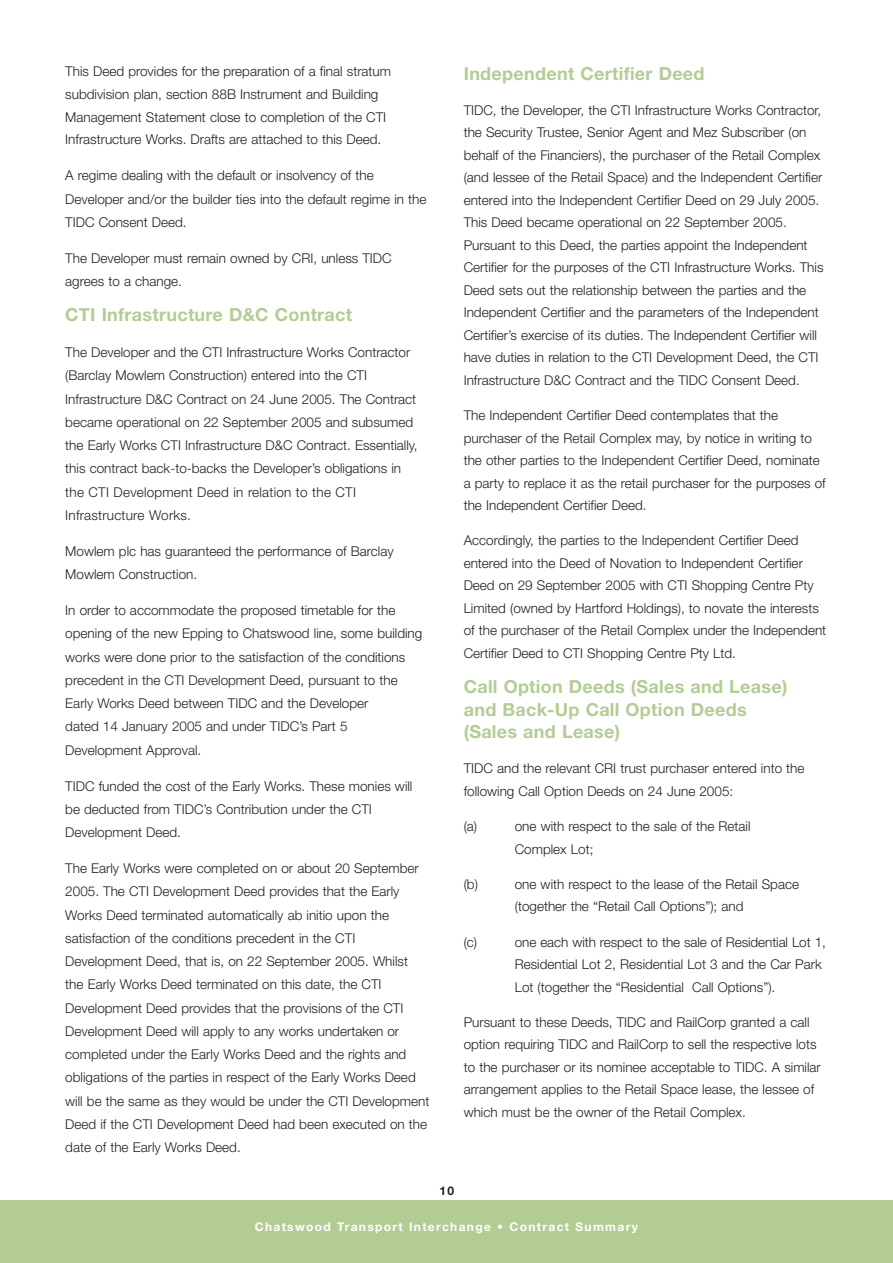
<style>
.page{position:relative;width:893px;height:1263px;background:#fff}
.page>*{position:absolute;margin:0;border:0;box-sizing:border-box;transform-origin:0 0}
.t1{font:700 18px/22.5px "Helvetica Neue";letter-spacing:.015em;color:#b3cc94}
.t2{font:300 13.5px/23.2px "Helvetica Neue";color:#231f1f}
.t3{font:700 12px "Helvetica Neue";letter-spacing:.11em;color:#fff}
.t4{font:700 12px "Helvetica Neue";color:#231f1f}
</style>
<div class="page">
<div style="left:0;top:1201px;width:892px;height:62px;background:#b3cc94"></div>
<p class="t2" style="left:65px;top:62px;width:327px;line-height:22.6px">This Deed provides for the preparation of a final stratum subdivision plan, section 88B Instrument and Building Management Statement close to completion of the CTI Infrastructure Works. Drafts are attached to this Deed.</p>
<p class="t2" style="left:65px;top:165px;width:362px">A regime dealing with the default or insolvency of the<br>Developer and/or the builder ties into the default regime in the<br>TIDC Consent Deed.</p>
<p class="t2" style="left:65px;top:248px;width:328px">The Developer must remain owned by CRI, unless TIDC agrees to a change.</p>
<h1 class="t1" style="left:65px;top:305px;width:288px">CTI Infrastructure D&amp;C Contract</h1>
<p class="t2" style="left:65px;top:342px;width:354px">The Developer and the CTI Infrastructure Works Contractor (Barclay Mowlem Construction) entered into the CTI Infrastructure D&amp;C Contract on 24 June 2005. The Contract became operational on 22 September 2005 and subsumed the Early Works CTI Infrastructure D&amp;C Contract. Essentially, this contract back-to-backs the Developer’s obligations in the CTI Development Deed in relation to the CTI Infrastructure Works.</p>
<p class="t2" style="left:65px;top:541px;width:330px">Mowlem plc has guaranteed the performance of Barclay<br>Mowlem Construction.</p>
<p class="t2" style="left:65px;top:600px;width:358px">In order to accommodate the proposed timetable for the opening of the new Epping to Chatswood line, some building works were done prior to the satisfaction of the conditions precedent in the CTI Development Deed, pursuant to the Early Works Deed between TIDC and the Developer<br>dated 14 January 2005 and under TIDC’s Part 5<br>Development Approval.</p>
<p class="t2" style="left:65px;top:775px;width:348px">TIDC funded the cost of the Early Works. These monies will be deducted from TIDC’s Contribution under the CTI<br>Development Deed.</p>
<p class="t2" style="left:65px;top:858px;width:365px">The Early Works were completed on or about 20 September 2005. The CTI Development Deed provides that the Early Works Deed terminated automatically ab initio upon the satisfaction of the conditions precedent in the CTI Development Deed, that is, on 22 September 2005. Whilst the Early Works Deed terminated on this date, the CTI Development Deed provides that the provisions of the CTI Development Deed will apply to any works undertaken or completed under the Early Works Deed and the rights and obligations of the parties in respect of the Early Works Deed will be the same as they would be under the CTI Development Deed if the CTI Development Deed had been executed on the date of the Early Works Deed.</p>
<h1 class="t1" style="left:463px;top:64px;width:242px">Independent Certifier Deed</h1>
<p class="t2" style="left:463px;top:100px;width:361px;line-height:22.5px">TIDC, the Developer, the CTI Infrastructure Works Contractor, the Security Trustee, Senior Agent and Mez Subscriber (on behalf of the Financiers), the purchaser of the Retail Complex (and lessee of the Retail Space) and the Independent Certifier entered into the Independent Certifier Deed on 29 July 2005.<br>This Deed became operational on 22 September 2005.<br>Pursuant to this Deed, the parties appoint the Independent Certifier for the purposes of the CTI Infrastructure Works. This Deed sets out the relationship between the parties and the Independent Certifier and the parameters of the Independent Certifier’s exercise of its duties. The Independent Certifier will have duties in relation to the CTI Development Deed, the CTI Infrastructure D&amp;C Contract and the TIDC Consent Deed.</p>
<p class="t2" style="left:463px;top:405px;width:363px;line-height:22.5px">The Independent Certifier Deed contemplates that the purchaser of the Retail Complex may, by notice in writing to the other parties to the Independent Certifier Deed, nominate a party to replace it as the retail purchaser for the purposes of the Independent Certifier Deed.</p>
<p class="t2" style="left:463px;top:531px;width:364px;line-height:22.5px">Accordingly, the parties to the Independent Certifier Deed entered into the Deed of Novation to Independent Certifier Deed on 29 September 2005 with CTI Shopping Centre Pty Limited (owned by Hartford Holdings), to novate the interests of the purchaser of the Retail Complex under the Independent Certifier Deed to CTI Shopping Centre Pty Ltd.</p>
<h1 class="t1" style="left:463px;top:677px;width:325px">Call Option Deeds (Sales and Lease) and Back-Up Call Option Deeds (Sales and Lease)</h1>
<p class="t2" style="left:463px;top:759px;width:342px;line-height:22.5px">TIDC and the relevant CRI trust purchaser entered into the following Call Option Deeds on 24 June 2005:</p>
<p class="t2" style="left:463px;top:816px;width:15px">(a)</p>
<p class="t2" style="left:514px;top:816px;width:237px;line-height:22.5px">one with respect to the sale of the Retail<br>Complex Lot;</p>
<p class="t2" style="left:463px;top:874px;width:16px">(b)</p>
<p class="t2" style="left:514px;top:874px;width:286px;line-height:22.5px">one with respect to the lease of the Retail Space (together the “Retail Call Options”); and</p>
<p class="t2" style="left:463px;top:932px;width:15px">(c)</p>
<p class="t2" style="left:514px;top:932px;width:312px;line-height:22.5px">one each with respect to the sale of Residential Lot 1,<br>Residential Lot 2, Residential Lot 3 and the Car Park<br>Lot (together the “Residential Call Options”).</p>
<p class="t2" style="left:463px;top:1012px;width:358px;line-height:22.5px">Pursuant to these Deeds, TIDC and RailCorp granted a call option requiring TIDC and RailCorp to sell the respective lots to the purchaser or its nominee acceptable to TIDC. A similar arrangement applies to the Retail Space lease, the lessee of which must be the owner of the Retail Complex.</p>
<p class="t4" style="left:439px;top:1186px;width:16px">10</p>
<p class="t3" style="left:255px;top:1223px;width:384px">Chatswood Transport Interchange • Contract Summary</p>
</div>
